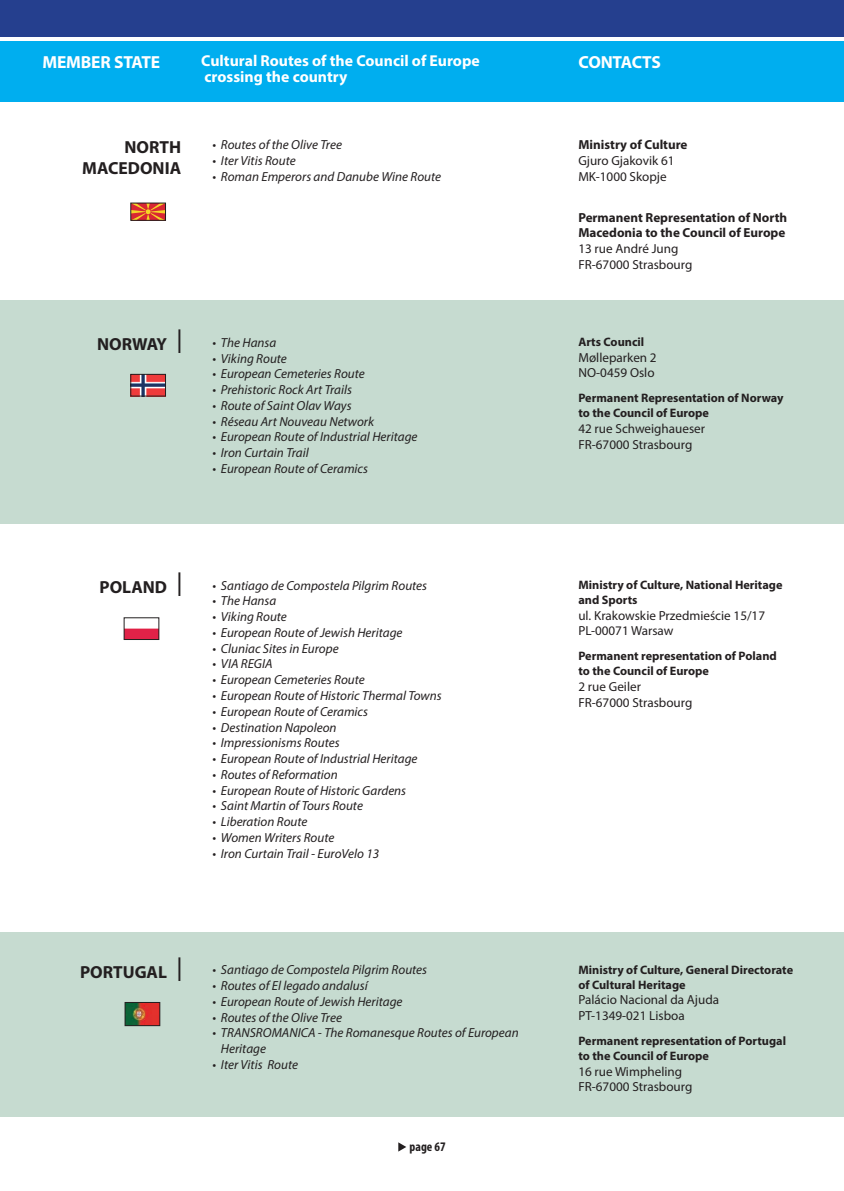
<style>
.page{position:relative;width:844px;height:1191px;background:#fff}
.page>*{position:absolute;margin:0;border:0;box-sizing:border-box;transform-origin:0 0}
.t1{font:700 17.5px/21px "Myriad Pro";color:#231f20;text-align:right}
.t2{font:700 17.5px "Myriad Pro";letter-spacing:-.01em;color:#fff}
.t3{font:700 15.75px/15.8px "Myriad Pro";color:#fff}
.t4{font:italic 13.12px/15.8px "Myriad Pro";color:#231f20}
.t5{font:13.12px/15.8px "Myriad Pro";color:#231f20}
.t6{font:700 13.12px/15.8px "Myriad Pro";color:#231f20}
.t7{font:700 condensed 13.12px "Myriad Pro";color:#231f20}
.t8{font:700 12.25px/14.9px "Myriad Pro";color:#231f20}
.s1{font-size:35px}
</style>
<div class="page">
<div style="left:0;top:931px;width:843px;height:185px;background:#c6dbd0"></div>
<div style="left:0;top:300px;width:843px;height:224px;background:#c6dbd0"></div>
<img style="left:126px;top:628px;width:31px;height:9px">
<img style="left:127px;top:1004px;width:31px;height:19px">
<div style="left:125px;top:1002px;width:35px;height:23px;border:1px solid #231f20"></div>
<svg style="left:133px;top:205px;width:30px;height:13px"></svg>
<img style="left:133px;top:376px;width:30px;height:18px">
<div style="left:131px;top:374px;width:34px;height:22px;border:1px solid #231f20"></div>
<div style="left:0;top:42px;width:843px;height:60px;background:#00aeef"></div>
<div style="left:0;top:0;width:843px;height:37px;background:#253f8e"></div>
<svg style="left:398px;top:1142px;width:8px;height:9px"></svg>
<p class="t3" style="left:201px;top:53px;width:280px">Cultural Routes of the Council of Europe crossing the country</p>
<h1 class="t2" style="left:42px;top:50px;width:119px">MEMBER STATE</h1>
<h1 class="t2" style="left:578px;top:50px;width:84px">CONTACTS</h1>
<h1 class="t1" style="left:82px;top:136px;width:100px">NORTH<br>MACEDONIA</h1>
<p class="t4" style="left:212px;top:137px;width:131px">• Routes of the Olive Tree</p>
<p class="t4" style="left:212px;top:153px;width:85px">• Iter Vitis Route</p>
<p class="t4" style="left:212px;top:168px;width:230px">• Roman Emperors and Danube Wine Route</p>
<h1 class="t1" style="left:97px;top:332px;width:85px">NORWAY <span class="s1">I</span></h1>
<p class="t4" style="left:212px;top:334px;width:65px">• The Hansa</p>
<p class="t4" style="left:212px;top:350px;width:76px">• Viking Route</p>
<p class="t4" style="left:212px;top:366px;width:154px">• European Cemeteries Route</p>
<p class="t4" style="left:212px;top:381px;width:141px">• Prehistoric Rock Art Trails</p>
<p class="t4" style="left:212px;top:397px;width:141px">• Route of Saint Olav Ways</p>
<p class="t4" style="left:212px;top:413px;width:163px">• Réseau Art Nouveau Network</p>
<p class="t4" style="left:212px;top:429px;width:206px">• European Route of Industrial Heritage</p>
<p class="t4" style="left:212px;top:444px;width:98px">• Iron Curtain Trail</p>
<p class="t4" style="left:212px;top:460px;width:157px">• European Route of Ceramics</p>
<h1 class="t1" style="left:99px;top:576px;width:83px">POLAND <span class="s1">I</span></h1>
<p class="t4" style="left:212px;top:577px;width:216px">• Santiago de Compostela Pilgrim Routes</p>
<p class="t4" style="left:212px;top:593px;width:65px">• The Hansa</p>
<p class="t4" style="left:212px;top:608px;width:76px">• Viking Route</p>
<p class="t4" style="left:212px;top:624px;width:191px">• European Route of Jewish Heritage</p>
<p class="t4" style="left:212px;top:640px;width:128px">• Cluniac Sites in Europe</p>
<p class="t4" style="left:212px;top:656px;width:62px">• VIA REGIA</p>
<p class="t4" style="left:212px;top:671px;width:154px">• European Cemeteries Route</p>
<p class="t4" style="left:212px;top:687px;width:231px">• European Route of Historic Thermal Towns</p>
<p class="t4" style="left:212px;top:703px;width:157px">• European Route of Ceramics</p>
<p class="t4" style="left:212px;top:719px;width:125px">• Destination Napoleon</p>
<p class="t4" style="left:212px;top:734px;width:128px">• Impressionisms Routes</p>
<p class="t4" style="left:212px;top:750px;width:206px">• European Route of Industrial Heritage</p>
<p class="t4" style="left:212px;top:766px;width:127px">• Routes of Reformation</p>
<p class="t4" style="left:212px;top:782px;width:195px">• European Route of Historic Gardens</p>
<p class="t4" style="left:212px;top:797px;width:152px">• Saint Martin of Tours Route</p>
<p class="t4" style="left:212px;top:813px;width:96px">• Liberation Route</p>
<p class="t4" style="left:212px;top:829px;width:123px">• Women Writers Route</p>
<p class="t4" style="left:212px;top:845px;width:168px">• Iron Curtain Trail - EuroVelo 13</p>
<p class="t6" style="left:578px;top:137px;width:111px">Ministry of Culture</p>
<p class="t5" style="left:578px;top:153px;width:98px">Gjuro Gjakovik 61<br>MK-1000 Skopje</p>
<p class="t6" style="left:578px;top:209px;width:210px">Permanent Representation of North<br>Macedonia to the Council of Europe</p>
<p class="t5" style="left:578px;top:240px;width:115px">13 rue André Jung<br>FR-67000 Strasbourg</p>
<p class="t8" style="left:578px;top:334px;width:67px">Arts Council</p>
<p class="t5" style="left:578px;top:349px;width:80px">Mølleparken 2<br>NO-0459 Oslo</p>
<p class="t8" style="left:578px;top:390px;width:207px">Permanent Representation of Norway to the Council of Europe</p>
<p class="t5" style="left:578px;top:420px;width:128px">42 rue Schweighaueser<br>FR-67000 Strasbourg</p>
<p class="t8" style="left:578px;top:577px;width:206px">Ministry of Culture, National Heritage and Sports</p>
<p class="t5" style="left:578px;top:607px;width:188px">ul. Krakowskie Przedmieście 15/17<br>PL-00071 Warsaw</p>
<p class="t8" style="left:578px;top:648px;width:200px">Permanent representation of Poland to the Council of Europe</p>
<p class="t5" style="left:578px;top:678px;width:115px">2 rue Geiler<br>FR-67000 Strasbourg</p>
<h1 class="t1" style="left:80px;top:960px;width:103px">PORTUGAL <span class="s1">I</span></h1>
<p class="t8" style="left:578px;top:961px;width:216px">Ministry of Culture, General Directorate of Cultural Heritage</p>
<p class="t5" style="left:578px;top:991px;width:142px">Palácio Nacional da Ajuda<br>PT-1349-021 Lisboa</p>
<p class="t8" style="left:578px;top:1033px;width:209px">Permanent representation of Portugal to the Council of Europe</p>
<p class="t5" style="left:578px;top:1063px;width:115px">16 rue Wimpheling<br>FR-67000 Strasbourg</p>
<p class="t4" style="left:212px;top:962px;width:216px">• Santiago de Compostela Pilgrim Routes</p>
<p class="t4" style="left:212px;top:977px;width:157px">• Routes of El legado andalusí</p>
<p class="t4" style="left:212px;top:993px;width:191px">• European Route of Jewish Heritage</p>
<p class="t4" style="left:212px;top:1009px;width:131px">• Routes of the Olive Tree</p>
<p class="t4" style="left:221px;top:1025px;width:299px;text-indent:-8px">• TRANSROMANICA - The Romanesque Routes of European<br>Heritage</p>
<p class="t4" style="left:212px;top:1056px;width:87px">• Iter Vitis Route</p>
<p class="t7" style="left:409px;top:1138px;width:38px">page 67</p>
</div>
